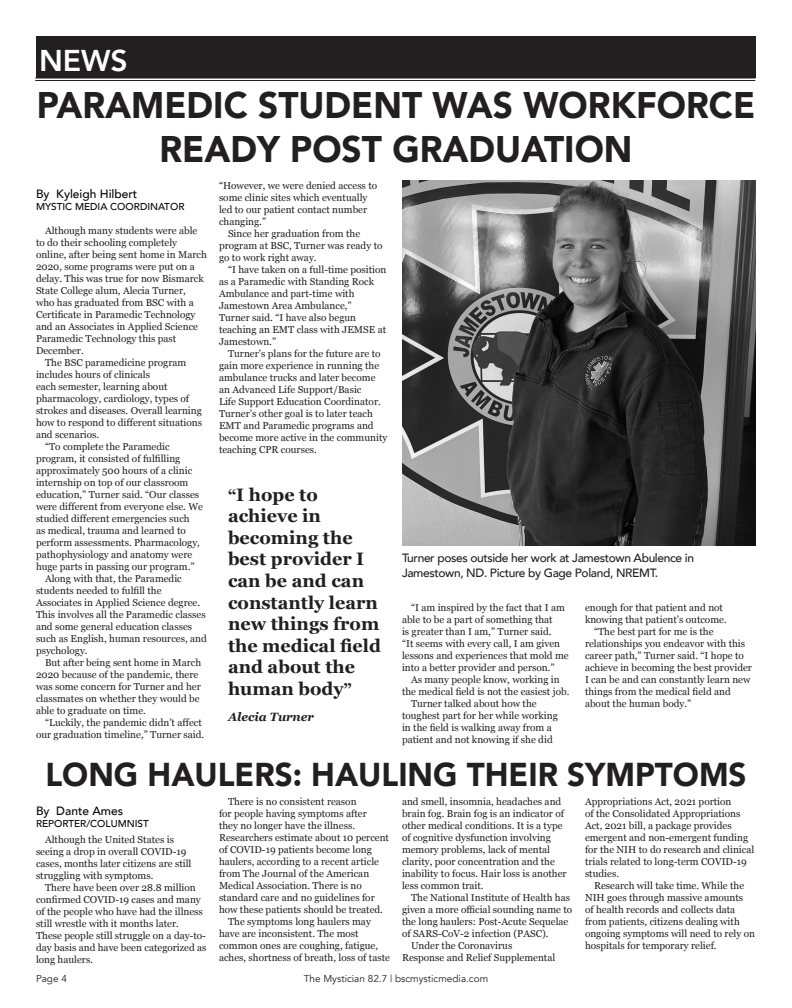
<style>
.page{position:relative;width:792px;height:1008px;background:#fff}
.page>*{position:absolute;margin:0;border:0;box-sizing:border-box;transform-origin:0 0}
.t1{font:900 37px/44.4px "Avenir";color:#231f20;text-align:center;scale:.95 1}
.t2{font:900 33px "Avenir";color:#231f20;scale:.95 1}
.t3{font:800 30px "Avenir";color:#fff}
.t4{font:700 18px/21.6px "Georgia";color:#231f20}
.t5{font:500 12px/14.4px "Avenir";letter-spacing:-.03em;color:#231f20}
.t6{font:500 12px "Avenir";color:#040503}
.t7{font:italic 700 12px "Georgia";color:#231f20}
.t8{font:10px/12px "Georgia";color:#231f20}
.t9{font:10px "Avenir";color:#231f20}
.t10{font:500 10px "Avenir";color:#040503}
.s1{font-size:16px}
</style>
<div class="page">
<div style="left:36px;top:36px;width:720px;height:42px;background:#231f20"></div>
<hr style="left:35px;top:78px;width:720px;height:1px;background:#231f20">
<hr style="left:35px;top:80px;width:720px;height:1px;background:#231f20">
<img style="left:402px;top:180px;width:354px;height:366px">
<p class="t3" style="left:39px;top:37px;width:90px">NEWS</p>
<p class="t1" style="left:37px;top:82px;width:758px">PARAMEDIC STUDENT WAS WORKFORCE<br>READY POST GRADUATION</p>
<p class="t6" style="left:36px;top:183px;width:103px">By Kyleigh Hilbert</p>
<p class="t10" style="left:36px;top:197px;width:150px">MYSTIC MEDIA COORDINATOR</p>
<p class="t8" style="left:219px;top:179px;width:160px">“However, we were denied access to some clinic sites which eventually led to our patient contact number changing.”</p>
<p class="t8" style="left:219px;top:227px;width:165px;text-indent:9px">Since her graduation from the program at BSC, Turner was ready to go to work right away.</p>
<p class="t8" style="left:219px;top:263px;width:169px;text-indent:9px">“I have taken on a full-time position as a Paramedic with Standing Rock<br>Ambulance and part-time with<br>Jamestown Area Ambulance,”<br>Turner said. “I have also begun teaching an EMT class with JEMSE at<br>Jamestown.”</p>
<p class="t8" style="left:219px;top:347px;width:170px;text-indent:9px">Turner’s plans for the future are to gain more experience in running the ambulance trucks and later become an Advanced Life Support/Basic<br>Life Support Education Coordinator.<br>Turner’s other goal is to later teach EMT and Paramedic programs and become more active in the community teaching CPR courses.</p>
<p class="t8" style="left:36px;top:224px;width:172px;text-indent:9px">Although many students were able to do their schooling completely online, after being sent home in March<br>2020, some programs were put on a delay. This was true for now Bismarck<br>State College alum, Alecia Turner, who has graduated from BSC with a<br>Certificate in Paramedic Technology and an Associates in Applied Science<br>Paramedic Technology this past<br>December.</p>
<p class="t8" style="left:36px;top:356px;width:168px;text-indent:9px">The BSC paramedicine program includes hours of clinicals<br>each semester, learning about pharmacology, cardiology, types of strokes and diseases. Overall learning how to respond to different situations and scenarios.</p>
<p class="t8" style="left:36px;top:440px;width:168px;text-indent:9px">“To complete the Paramedic program, it consisted of fulfilling approximately 500 hours of a clinic internship on top of our classroom education,” Turner said. “Our classes were different from everyone else. We studied different emergencies such<br>as medical, trauma and learned to perform assessments. Pharmacology, pathophysiology and anatomy were huge parts in passing our program.”</p>
<p class="t8" style="left:36px;top:572px;width:172px;text-indent:9px">Along with that, the Paramedic students needed to fulfill the<br>Associates in Applied Science degree.<br>This involves all the Paramedic classes and some general education classes such as English, human resources, and psychology.</p>
<p class="t8" style="left:36px;top:656px;width:167px;text-indent:9px">But after being sent home in March<br>2020 because of the pandemic, there was some concern for Turner and her classmates on whether they would be able to graduate on time.</p>
<p class="t8" style="left:36px;top:716px;width:170px;text-align:right">“Luckily, the pandemic didn’t affect our graduation timeline,” Turner said.</p>
<p class="t4" style="left:228px;top:483px;width:155px"><span class="s1">“</span>I hope to achieve in becoming the best provider I can be and can constantly learn new things from the medical field and about the human body<span class="s1">”</span></p>
<p class="t7" style="left:228px;top:708px;width:88px">Alecia Turner</p>
<p class="t5" style="left:402px;top:550px;width:294px">Turner poses outside her work at Jamestown Abulence in<br>Jamestown, ND. Picture by Gage Poland, NREMT.</p>
<p class="t8" style="left:402px;top:601px;width:168px;text-indent:9px">“I am inspired by the fact that I am able to be a part of something that<br>is greater than I am,” Turner said.<br>“It seems with every call, I am given lessons and experiences that mold me into a better provider and person.”</p>
<p class="t8" style="left:402px;top:673px;width:169px;text-align:center">As many people know, working in<br>the medical field is not the easiest job.</p>
<p class="t8" style="left:402px;top:697px;width:157px;text-indent:9px">Turner talked about how the toughest part for her while working in the field is walking away from a patient and not knowing if she did</p>
<p class="t8" style="left:585px;top:601px;width:143px">enough for that patient and not knowing that patient’s outcome.</p>
<p class="t8" style="left:585px;top:625px;width:169px;text-indent:9px">“The best part for me is the relationships you endeavor with this career path,” Turner said. “I hope to achieve in becoming the best provider<br>I can be and can constantly learn new things from the medical field and about the human body.”</p>
<p class="t2" style="left:45px;top:746px;width:740px">LONG HAULERS: HAULING THEIR SYMPTOMS</p>
<p class="t6" style="left:36px;top:800px;width:89px">By Dante Ames</p>
<p class="t10" style="left:36px;top:814px;width:114px">REPORTER/COLUMNIST</p>
<p class="t8" style="left:36px;top:833px;width:157px;text-indent:9px">Although the United States is seeing a drop in overall COVID-19 cases, months later citizens are still struggling with symptoms.</p>
<p class="t8" style="left:36px;top:881px;width:172px;text-indent:9px">There have been over 28.8 million confirmed COVID-19 cases and many of the people who have had the illness still wrestle with it months later.<br>These people still struggle on a day-to&shy;day basis and have been categorized as long haulers.</p>
<p class="t8" style="left:219px;top:796px;width:172px;text-indent:9px">There is no consistent reason<br>for people having symptoms after<br>they no longer have the illness.<br>Researchers estimate about 10 percent of COVID-19 patients become long haulers, according to a recent article from The Journal of the American Medical Association. There is no standard care and no guidelines for how these patients should be treated.</p>
<p class="t8" style="left:219px;top:916px;width:172px;text-indent:9px">The symptoms long haulers may have are inconsistent. The most common ones are coughing, fatigue, aches, shortness of breath, loss of taste</p>
<p class="t8" style="left:402px;top:796px;width:166px">and smell, insomnia, headaches and brain fog. Brain fog is an indicator of other medical conditions. It is a type of cognitive dysfunction involving memory problems, lack of mental clarity, poor concentration and the inability to focus. Hair loss is another less common trait.</p>
<p class="t8" style="left:402px;top:892px;width:172px;text-indent:9px">The National Institute of Health has given a more official sounding name to the long haulers: Post-Acute Sequelae of SARS-CoV-2 infection (PASC).</p>
<p class="t8" style="left:402px;top:940px;width:155px;text-indent:9px">Under the Coronavirus<br>Response and Relief Supplemental</p>
<p class="t9" style="left:36px;top:973px;width:32px">Page 4</p>
<p class="t9" style="left:304px;top:973px;width:186px">The Mystician 82.7 | bscmysticmedia.com</p>
<p class="t8" style="left:585px;top:796px;width:171px">Appropriations Act, 2021 portion<br>of the Consolidated Appropriations<br>Act, 2021 bill, a package provides emergent and non-emergent funding for the NIH to do research and clinical trials related to long-term COVID-19 studies.</p>
<p class="t8" style="left:585px;top:880px;width:172px;text-indent:9px">Research will take time. While the NIH goes through massive amounts<br>of health records and collects data from patients, citizens dealing with ongoing symptoms will need to rely on hospitals for temporary relief.</p>
</div>
